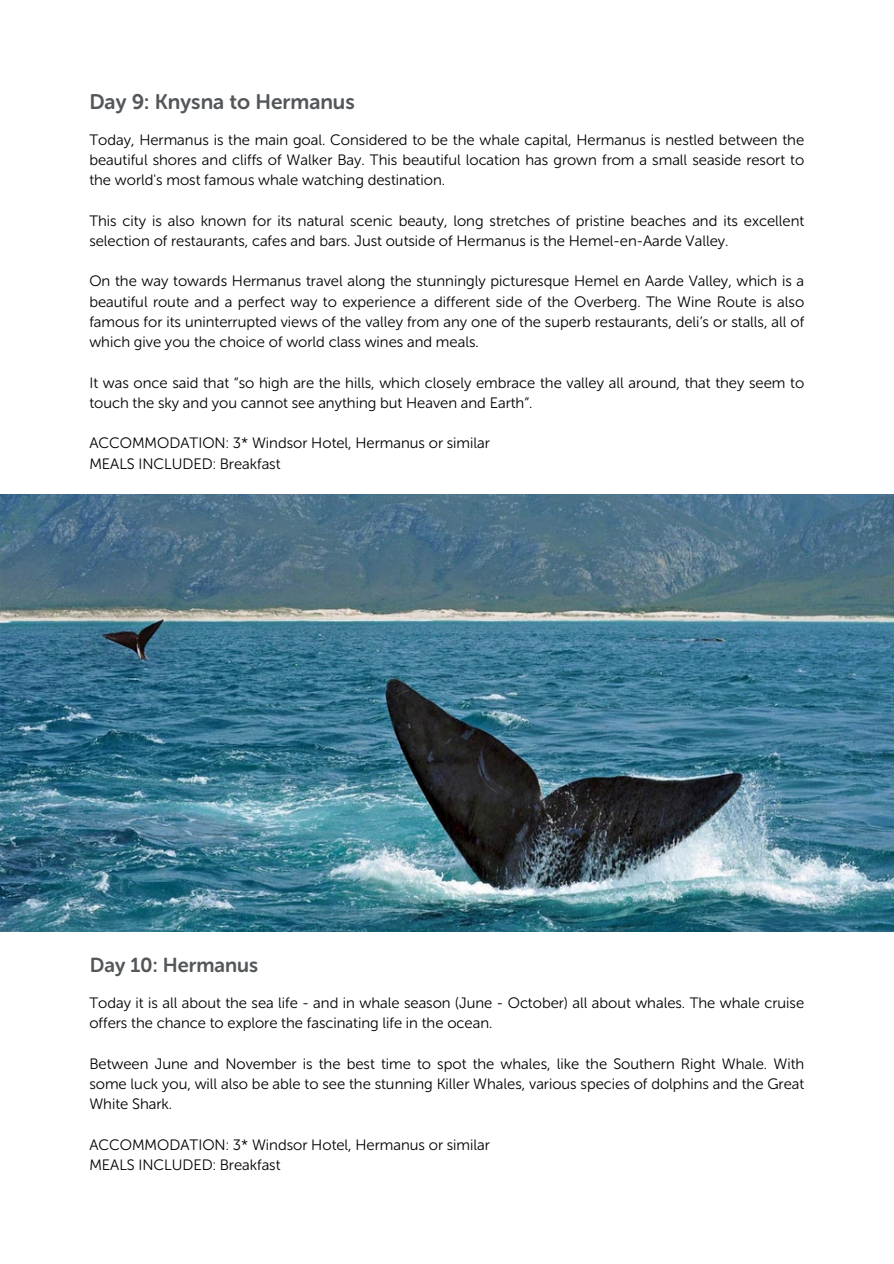
<style>
.page{position:relative;width:894px;height:1264px;background:#fff}
.page>*{position:absolute;margin:0;border:0;box-sizing:border-box;transform-origin:0 0}
.t1{font:21px "Museo Sans Rounded 700";color:#53575a}
.t2{font:20.1px "Museo Sans Rounded 700";color:#53575a}
.t3{font:15px/20.2px "Museo Sans Rounded 300";color:#000;text-align:justify}
</style>
<div class="page">
<img style="left:0;top:494px;width:893px;height:437px">
<h1 class="t1" style="left:89px;top:89px;width:267px">Day 9: Knysna to Hermanus</h1>
<p class="t3" style="left:89px;top:129px;width:716px">Today, Hermanus is the main goal. Considered to be the whale capital, Hermanus is nestled between the beautiful shores and cliffs of Walker Bay. This beautiful location has grown from a small seaside resort to the world's most famous whale watching destination.</p>
<p class="t3" style="left:89px;top:210px;width:716px">This city is also known for its natural scenic beauty, long stretches of pristine beaches and its excellent selection of restaurants, cafes and bars. Just outside of Hermanus is the Hemel-en-Aarde Valley.</p>
<p class="t3" style="left:89px;top:271px;width:716px">On the way towards Hermanus travel along the stunningly picturesque Hemel en Aarde Valley, which is a beautiful route and a perfect way to experience a different side of the Overberg. The Wine Route is also famous for its uninterrupted views of the valley from any one of the superb restaurants, deli’s or stalls, all of which give you the choice of world class wines and meals.</p>
<p class="t3" style="left:89px;top:372px;width:716px">It was once said that “so high are the hills, which closely embrace the valley all around, that they seem to touch the sky and you cannot see anything but Heaven and Earth”.</p>
<p class="t3" style="left:89px;top:433px;width:402px">ACCOMMODATION: 3* Windsor Hotel, Hermanus or similar</p>
<p class="t3" style="left:89px;top:453px;width:193px">MEALS INCLUDED: Breakfast</p>
<p class="t2" style="left:90px;top:952px;width:170px">Day 10: Hermanus</p>
<h1 class="t3" style="left:89px;top:992px;width:716px">Today it is all about the sea life - and in whale season (June - October) all about whales. The whale cruise offers the chance to explore the fascinating life in the ocean.</h1>
<p class="t3" style="left:89px;top:1053px;width:716px">Between June and November is the best time to spot the whales, like the Southern Right Whale. With some luck you, will also be able to see the stunning Killer Whales, various species of dolphins and the Great White Shark.</p>
<p class="t3" style="left:89px;top:1134px;width:402px">ACCOMMODATION: 3* Windsor Hotel, Hermanus or similar</p>
<p class="t3" style="left:89px;top:1154px;width:193px">MEALS INCLUDED: Breakfast</p>
</div>
